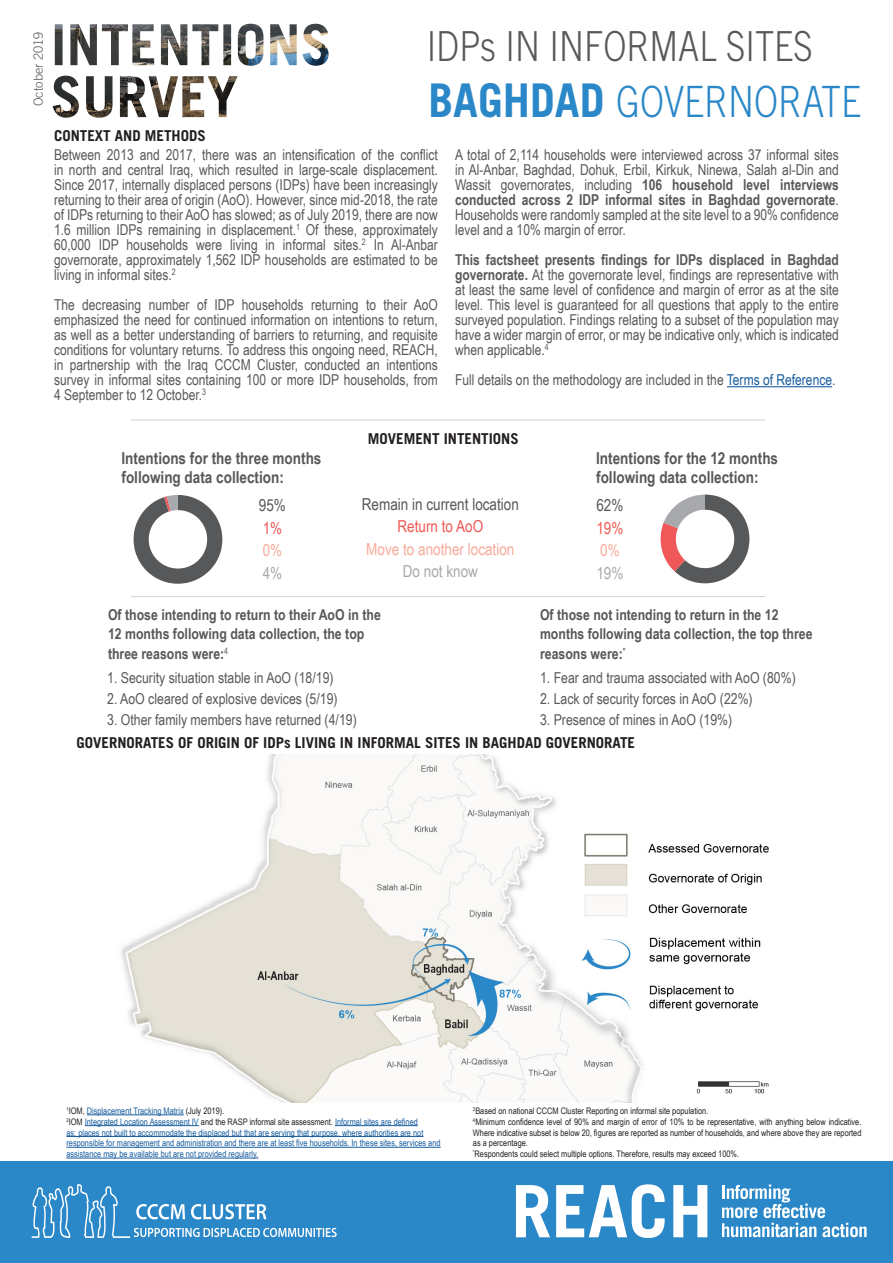
<style>
.page{position:relative;width:893px;height:1263px;background:#fff}
.page>*{position:absolute;margin:0;border:0;box-sizing:border-box;transform-origin:0 0}
.Pie_Chart{font:124.5px "Chartwell Pies";color:#57585a}
.Top_Heading_CCCM_Blu{font:300 43.2px "Trade Gothic LT Std";color:#2a87c8;scale:.83 1}
.IDP_Heading{font:300 41.4px "Trade Gothic LT Std";color:#58585a;scale:.83 1}
.chart_heading{font:700 16.5px/19.5px "Arial Narrow";color:#57585a}
.options{font:16.5px "Arial Narrow";color:#57585a}
.options-2{font:16.5px "Arial Narrow";color:#f8aa9a}
.options-3{font:16.5px "Arial Narrow";color:#f05954}
.options-4{font:16.5px "Arial Narrow";color:#a8a9ad}
.t1{font:16.5px "Arial Narrow";color:#ee5859}
.Body_Text{font:15px/15px "Arial Narrow";color:#58585a;text-align:justify}
.options-5{font:15px "Arial Narrow";color:#57585a}
.chart_heading-2{font:700 15px/19.5px "Arial Narrow";color:#57585a}
.Heading{font:700 15px "Trade Gothic LT Std";color:#231f20}
.paragraph_heading{font:700 15px "Trade Gothic LT Std";color:#231f20}
.Body_Text-2{font:300 12.75px "Trade Gothic LT Std";color:#58585a}
.Footnotes{font:9px "Arial Narrow";color:#175d9e}
.Footnotes-2{font:9px/10.8px "Arial Narrow";color:#231f20;text-align:justify}
.s1{font-weight:700;font-size:46.5px}
.s2{font-weight:700}
.s3{color:#175d9e}
.s4{color:#ee5859}
.s5{color:#a8a9ad}
.s6{color:#fff}
.s7{color:#231f20}
</style>
<div class="page">
<div style="left:0;top:1161px;width:893px;height:102px;background:#2a87c8"></div>
<svg style="left:32px;top:1184px;width:305px;height:53px"></svg>
<svg style="left:722px;top:1184px;width:145px;height:53px"></svg>
<svg style="left:516px;top:1185px;width:34px;height:52px"></svg>
<svg style="left:556px;top:1184px;width:109px;height:54px"></svg>
<svg style="left:673px;top:1185px;width:34px;height:52px"></svg>
<hr style="left:727px;top:386px;width:105px;height:1px;background:#175d9e">
<hr style="left:131px;top:420px;width:635px;height:1px;background:#d1d3d4">
<img style="left:121px;top:754px;width:648px;height:349px">
<hr style="left:87px;top:1114px;width:97px;height:1px;background:#175d9e">
<hr style="left:85px;top:1125px;width:114px;height:1px;background:#175d9e">
<hr style="left:335px;top:1125px;width:83px;height:1px;background:#175d9e">
<hr style="left:66px;top:1136px;width:357px;height:1px;background:#175d9e">
<hr style="left:66px;top:1147px;width:375px;height:1px;background:#175d9e">
<hr style="left:66px;top:1158px;width:192px;height:1px;background:#175d9e">
<hr style="left:131px;top:596px;width:635px;height:1px;background:#d1d3d4">
<img style="left:53px;top:24px;width:276px;height:94px">
<p class="Body_Text-2" style="left:31px;top:106px;width:76px;rotate:-90deg">October 2019</p>
<p class="IDP_Heading" style="left:427px;top:22px;width:467px">IDPs IN INFORMAL SITES</p>
<p class="Heading" style="left:54px;top:126px;width:153px">CONTEXT AND METHODS</p>
<p class="Top_Heading_CCCM_Blu" style="left:428px;top:76px;width:523px"><span class="s1">BAGHDAD</span> GOVERNORATE</p>
<p class="Body_Text" style="left:54px;top:147px;width:385px">Between 2013 and 2017, there was an intensification of the conflict in north and central Iraq, which resulted in large-scale displacement.<br>Since 2017, internally displaced persons (IDPs) have been increasingly returning to their area of origin (AoO). However, since mid-2018, the rate of IDPs returning to their AoO has slowed; as of July 2019, there are now 1.6 million IDPs remaining in displacement.<sup>1</sup> Of these, approximately 60,000 IDP households were living in informal sites.<sup>2</sup> In Al-Anbar governorate, approximately 1,562 IDP households are estimated to be living in informal sites.<sup>2</sup></p>
<p class="Body_Text" style="left:54px;top:297px;width:385px">The decreasing number of IDP households returning to their AoO emphasized the need for continued information on intentions to return, as well as a better understanding of barriers to returning, and requisite conditions for voluntary returns. To address this ongoing need, REACH, in partnership with the Iraq CCCM Cluster, conducted an intentions survey in informal sites containing 100 or more IDP households, from 4 September to 12 October.<sup>3</sup></p>
<p class="Body_Text" style="left:455px;top:147px;width:385px">A total of 2,114 households were interviewed across 37 informal sites in Al-Anbar, Baghdad, Dohuk, Erbil, Kirkuk, Ninewa, Salah al-Din and Wassit governorates, including <span class="s2">106 household level interviews conducted across 2 IDP informal sites in Baghdad governorate</span>.<br>Households were randomly sampled at the site level to a 90% confidence level and a 10% margin of error.</p>
<p class="Body_Text" style="left:455px;top:252px;width:385px"><span class="s2">This factsheet presents findings for IDPs displaced in Baghdad governorate.</span> At the governorate level, findings are representative with at least the same level of confidence and margin of error as at the site level. This level is guaranteed for all questions that apply to the entire surveyed population. Findings relating to a subset of the population may have a wider margin of error, or may be indicative only, which is indicated when applicable.<sup>4</sup></p>
<p class="Body_Text" style="left:455px;top:372px;width:382px">Full details on the methodology are included in the <span class="s3">Terms of Reference</span>.</p>
<p class="chart_heading" style="left:122px;top:447px;width:201px">Intentions for the three months following data collection:</p>
<p class="Pie_Chart" style="left:127px;top:463px;width:182px">95<span class="s4">+1</span><span class="s5">4</span><span class="s6">H</span></p>
<p class="options" style="left:259px;top:493px;width:29px">95%</p>
<p class="t1" style="left:263px;top:516px;width:21px">1%</p>
<p class="options-2" style="left:263px;top:538px;width:21px">0%</p>
<p class="options-4" style="left:263px;top:561px;width:21px">4%</p>
<p class="paragraph_heading" style="left:368px;top:430px;width:152px">MOVEMENT INTENTIONS</p>
<p class="options" style="left:362px;top:492px;width:159px">Remain in current location</p>
<p class="options-3" style="left:397px;top:514px;width:87px">Return to AoO</p>
<p class="options-2" style="left:366px;top:537px;width:150px">Move to another location</p>
<p class="options-4" style="left:403px;top:559px;width:77px">Do not know</p>
<p class="chart_heading-2" style="left:108px;top:604px;width:274px">Of those intending to return to their AoO in the<br>12 months following data collection, the top three reasons were:<sup>4</sup></p>
<p class="options-5" style="left:107px;top:667px;width:228px">1. Security situation stable in AoO (18/19)</p>
<p class="options-5" style="left:107px;top:688px;width:232px">2. AoO cleared of explosive devices (5/19)</p>
<p class="options-5" style="left:107px;top:709px;width:251px">3. Other family members have returned (4/19)</p>
<p class="chart_heading" style="left:596px;top:447px;width:183px">Intentions for the 12 months following data collection:</p>
<p class="options" style="left:596px;top:493px;width:29px">62%</p>
<p class="options-3" style="left:596px;top:516px;width:29px">19%</p>
<p class="options-2" style="left:600px;top:538px;width:21px">0%</p>
<p class="options-4" style="left:596px;top:561px;width:29px">19%</p>
<p class="Pie_Chart" style="left:654px;top:463px;width:195px">62<span class="s4">+</span><span class="s5">19</span><span class="s6">H</span></p>
<p class="chart_heading-2" style="left:540px;top:604px;width:274px">Of those not intending to return in the 12 months following data collection, the top three reasons were:<sup>*</sup></p>
<p class="options-5" style="left:540px;top:667px;width:257px">1. Fear and trauma associated with AoO (80%)</p>
<p class="options-5" style="left:540px;top:688px;width:214px">2. Lack of security forces in AoO (22%)</p>
<p class="options-5" style="left:540px;top:709px;width:194px">3. Presence of mines in AoO (19%)</p>
<p class="Heading" style="left:76px;top:734px;width:560px">GOVERNORATES OF ORIGIN OF IDPs LIVING IN INFORMAL SITES IN BAGHDAD GOVERNORATE</p>
<p class="Footnotes" style="left:66px;top:1104px;width:159px"><sup>1</sup><span class="s7">IOM,</span> Displacement Tracking Matrix <span class="s7">(July 2019).</span></p>
<p class="Footnotes" style="left:66px;top:1115px;width:353px"><sup>2</sup><span class="s7">IOM</span> Integrated Location Assessment IV <span class="s7">and the RASP informal site assessment.</span> Informal sites are defined</p>
<p class="Footnotes" style="left:66px;top:1126px;width:358px">as: places not built to accommodate the displaced but that are serving that purpose, where authorities are not</p>
<p class="Footnotes" style="left:66px;top:1136px;width:376px">responsible for management and administration and there are at least five households. In these sites, services and</p>
<p class="Footnotes" style="left:66px;top:1147px;width:193px">assistance may be available but are not provided regularly.</p>
<p class="Footnotes-2" style="left:473px;top:1105px;width:237px"><sup>3</sup>Based on national CCCM Cluster Reporting on informal site population.</p>
<p class="Footnotes-2" style="left:473px;top:1116px;width:390px"><sup>4</sup>Minimum confidence level of 90% and margin of error of 10% to be representative, with anything below indicative.<br>Where indicative subset is below 20, figures are reported as number of households, and where above they are reported as a percentage.</p>
<p class="Footnotes-2" style="left:473px;top:1148px;width:268px"><sup>*</sup>Respondents could select multiple options. Therefore, results may exceed 100%.</p>
</div>
